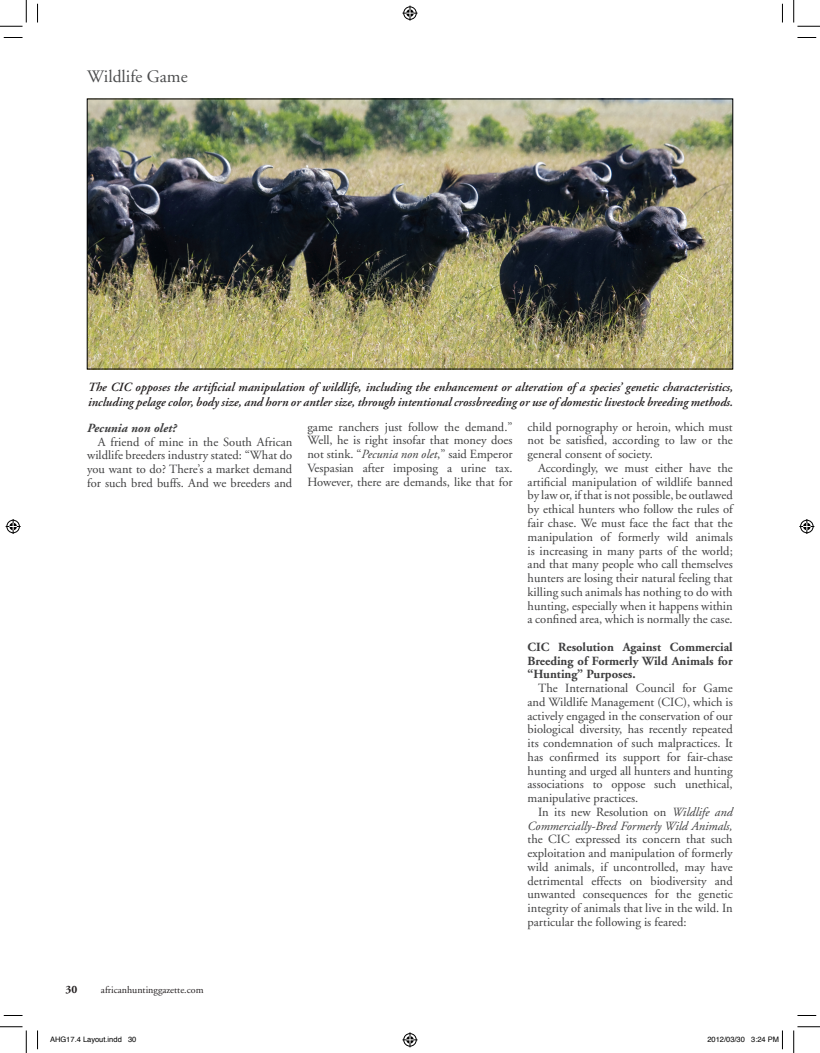
<style>
.page{position:relative;width:820px;height:1053px;background:#fff}
.page>*{position:absolute;margin:0;border:0;box-sizing:border-box;transform-origin:0 0}
.t1{font:17.5px "Adobe Garamond";color:#4b4c4d}
.t2{font:12.5px/13.8px "Adobe Garamond";color:#3e3e3f;text-align:justify}
.t3{font:italic 600 12.5px/15px "Adobe Garamond";color:#231f20}
.t4{font:700 12.5px/13.8px "Adobe Garamond";color:#3e3e3f;text-align:justify}
.t5{font:italic 12.5px/13.8px "Adobe Garamond";color:#3e3e3f;text-align:right}
.t6{font:italic 700 12.5px "Adobe Garamond";color:#3e3e3f}
.t7{font:700 11.25px "Adobe Garamond";color:#231f20}
.t8{font:10px "Adobe Garamond";color:#231f20}
.t9{font:7.5px "Helvetica";color:#000}
.s1{font-style:italic}
.s2{font-style:normal}
</style>
<div class="page">
<img style="left:89px;top:101px;width:641px;height:266px">
<svg style="left:4px;top:37px;width:18px;height:1px"></svg>
<svg style="left:797px;top:37px;width:18px;height:1px"></svg>
<svg style="left:4px;top:1015px;width:18px;height:1px"></svg>
<svg style="left:797px;top:1015px;width:18px;height:1px"></svg>
<svg style="left:37px;top:4px;width:1px;height:18px"></svg>
<svg style="left:37px;top:1030px;width:1px;height:19px"></svg>
<svg style="left:781px;top:4px;width:1px;height:18px"></svg>
<svg style="left:0;top:0;width:27px;height:27px"></svg>
<svg style="left:0;top:1026px;width:27px;height:27px"></svg>
<svg style="left:793px;top:0;width:26px;height:27px"></svg>
<svg style="left:793px;top:1026px;width:26px;height:27px"></svg>
<svg style="left:402px;top:6px;width:15px;height:15px"></svg>
<svg style="left:402px;top:1032px;width:15px;height:15px"></svg>
<svg style="left:6px;top:519px;width:15px;height:15px"></svg>
<svg style="left:799px;top:519px;width:14px;height:15px"></svg>
<svg style="left:781px;top:1031px;width:1px;height:18px"></svg>
<h1 class="t1" style="left:87px;top:68px;width:102px">Wildlife Game</h1>
<p class="t3" style="left:87px;top:380px;width:646px">The CIC opposes the artificial manipulation of wildlife, including the enhancement or alteration of a species’ genetic characteristics, including pelage color, body size, and horn or antler size, through intentional crossbreeding or use of domestic livestock breeding methods.</p>
<p class="t6" style="left:87px;top:421px;width:91px">Pecunia non olet?</p>
<p class="t2" style="left:87px;top:435px;width:206px;text-indent:11px">A friend of mine in the South African wildlife breeders industry stated: “What do you want to do? There’s a market demand for such bred buffs. And we breeders and</p>
<p class="t2" style="left:307px;top:420px;width:206px">game ranchers just follow the demand.” Well, he is right insofar that money does not stink. “<span class="s1">Pecunia non olet</span>,” said Emperor Vespasian after imposing a urine tax.<br>However, there are demands, like that for</p>
<p class="t2" style="left:527px;top:420px;width:207px">child pornography or heroin, which must not be satisfied, according to law or the general consent of society.</p>
<p class="t2" style="left:527px;top:461px;width:207px;text-indent:11px">Accordingly, we must either have the artificial manipulation of wildlife banned by law or, if that is not possible, be outlawed by ethical hunters who follow the rules of fair chase. We must face the fact that the manipulation of formerly wild animals is increasing in many parts of the world; and that many people who call themselves hunters are losing their natural feeling that killing such animals has nothing to do with hunting, especially when it happens within a confined area, which is normally the case.</p>
<p class="t4" style="left:527px;top:640px;width:206px">CIC Resolution Against Commercial Breeding of Formerly Wild Animals for “Hunting” Purposes.</p>
<p class="t2" style="left:527px;top:681px;width:206px;text-indent:11px">The International Council for Game and Wildlife Management (CIC), which is actively engaged in the conservation of our biological diversity, has recently repeated its condemnation of such malpractices. It has confirmed its support for fair-chase hunting and urged all hunters and hunting associations to oppose such unethical, manipulative practices.</p>
<p class="t5" style="left:527px;top:805px;width:206px"><span class="s2">In its new Resolution on</span> Wildlife and<br>Commercially-Bred Formerly Wild Animals,</p>
<p class="t2" style="left:527px;top:833px;width:206px">the CIC expressed its concern that such exploitation and manipulation of formerly wild animals, if uncontrolled, may have detrimental effects on biodiversity and unwanted consequences for the genetic integrity of animals that live in the wild. In particular the following is feared:</p>
<p class="t7" style="left:65px;top:983px;width:13px">30</p>
<p class="t8" style="left:101px;top:984px;width:104px">africanhuntinggazette.com</p>
<p class="t9" style="left:50px;top:1033px;width:88px">AHG17.4 Layout.indd 30</p>
<p class="t9" style="left:707px;top:1033px;width:73px">2012/03/30 3:24 PM</p>
</div>
